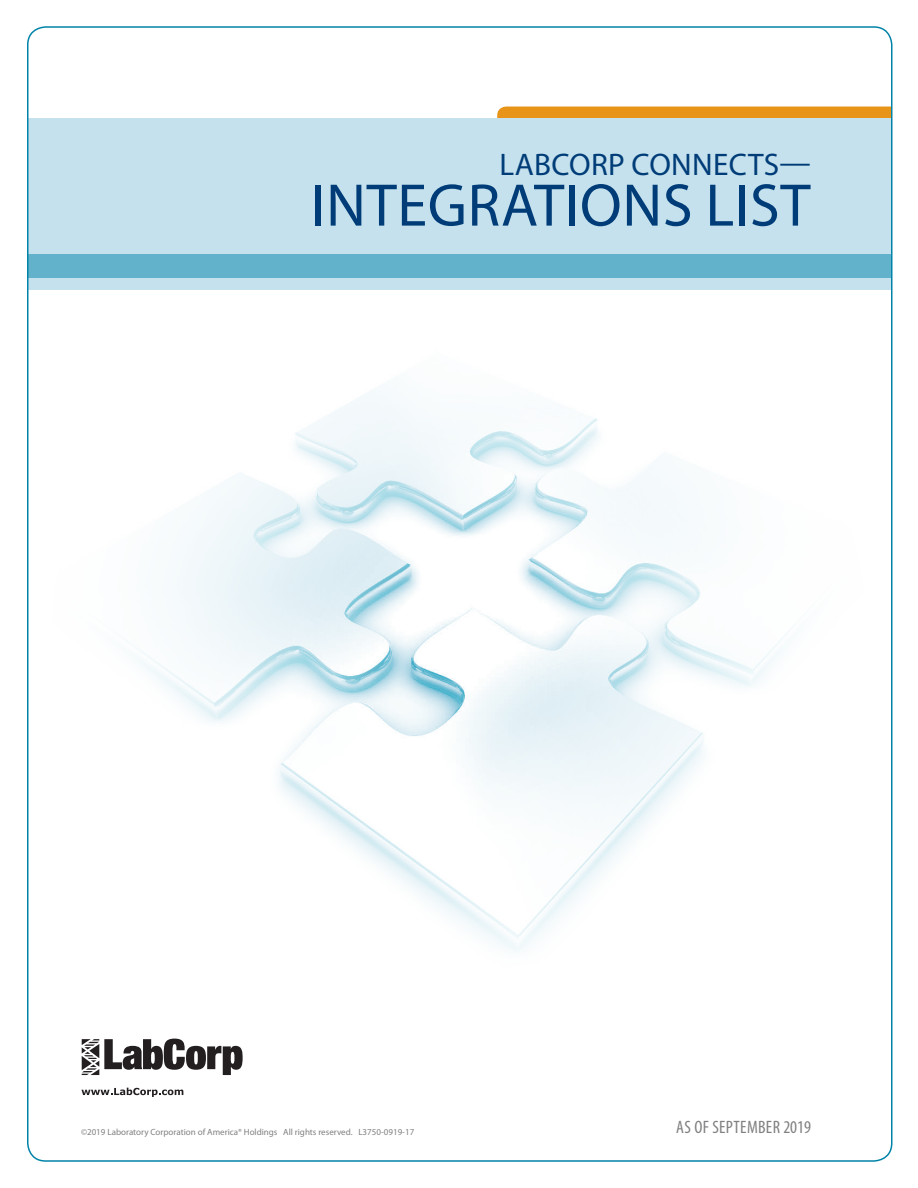
<style>
.page{position:relative;width:918px;height:1188px;background:#fff}
.page>*{position:absolute;margin:0;border:0;box-sizing:border-box;transform-origin:0 0}
.t1{font:60.6px "Myriad Pro";letter-spacing:.01em;color:#003d78}
.t2{font:31.35px "Myriad Pro";letter-spacing:.01em;color:#003d78}
.t3{font:condensed 18px "Myriad Pro";letter-spacing:.02em;color:#808083}
.t4{font:9px "Myriad Pro";color:#808083}
</style>
<div class="page">
<div style="left:497px;top:107px;width:392px;height:11px;background:#e89418"></div>
<img style="left:137px;top:390px;width:654px;height:561px">
<div style="left:28px;top:118px;width:864px;height:172px;background:#c5e1ed"></div>
<div style="left:28px;top:254px;width:864px;height:24px;background:#62b2cb"></div>
<svg style="left:82px;top:1039px;width:161px;height:36px"></svg>
<svg style="left:81px;top:1088px;width:102px;height:9px"></svg>
<h2 class="t2" style="left:500px;top:145px;width:313px">LABCORP CONNECTS—</h2>
<h1 class="t1" style="left:311px;top:168px;width:501px">INTEGRATIONS LIST</h1>
<p class="t4" style="left:81px;top:1126px;width:335px">©2019 Laboratory Corporation of America® Holdings All rights reserved. L3750-0919-17</p>
<h3 class="t3" style="left:676px;top:1116px;width:136px">AS OF SEPTEMBER 2019</h3>
</div>
